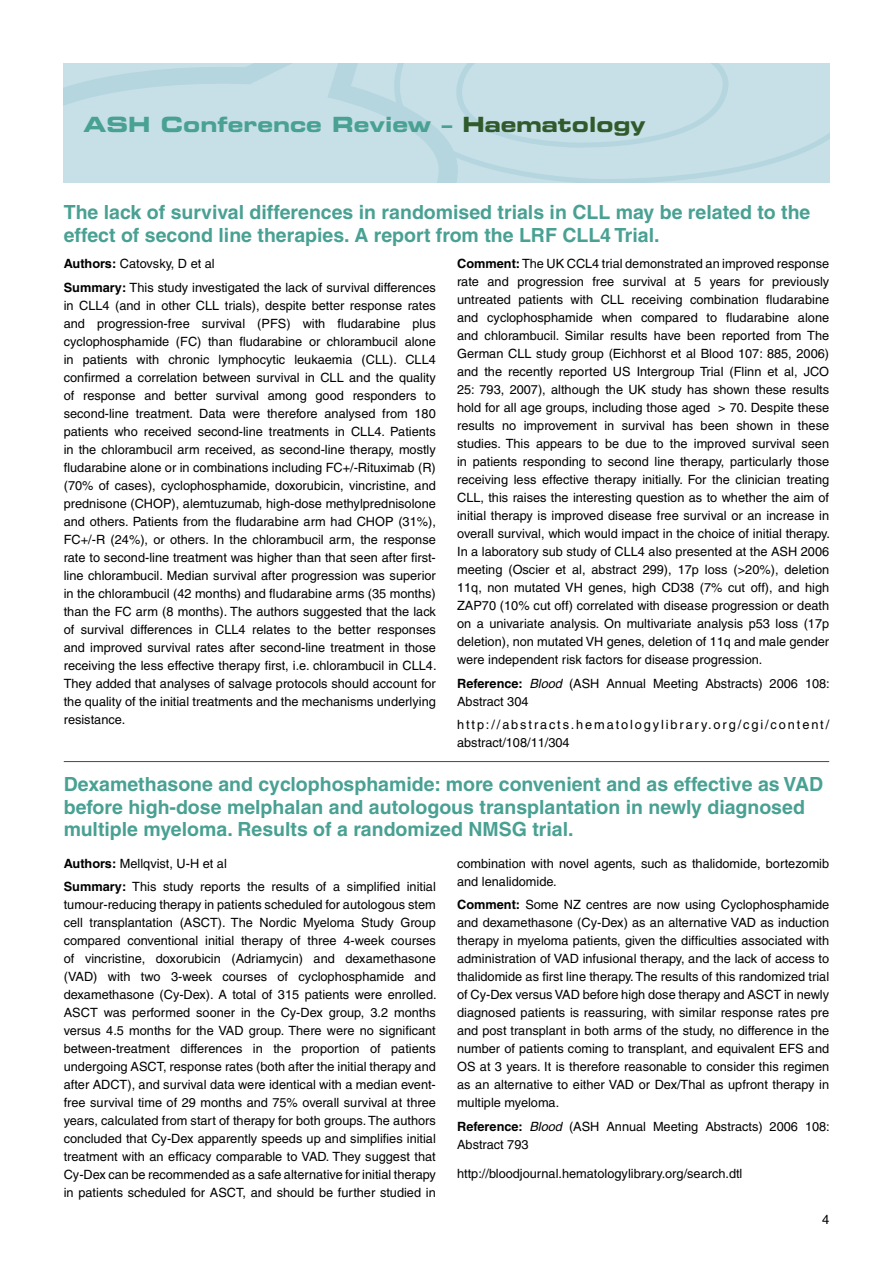
<style>
.page{position:relative;width:893px;height:1263px;background:#fff}
.page>*{position:absolute;margin:0;border:0;box-sizing:border-box;transform-origin:0 0}
.t1{font:21px "Eurostile Bold Extended Two";color:#49a193}
.subhead2{font:700 19.5px/22.5px "Helvetica";color:#49a193}
.text{font:13.05px "Helvetica";color:#000}
.text3{font:12.75px/18px "Helvetica";color:#000;text-align:justify}
.text3-2{font:12.75px/18px "Helvetica";letter-spacing:.15em;color:#000}
.s1{color:#305a2b}
.s2{font-weight:700}
.s3{font-style:italic}
</style>
<div class="page">
<svg style="left:475px;top:64px;width:354px;height:119px;background:#c5dfe6"></svg>
<svg style="left:64px;top:64px;width:411px;height:119px;background:#c4dee5"></svg>
<hr style="left:64px;top:761px;width:765px;height:1px;background:#305a2b">
<p class="t1" style="left:84px;top:110px;width:563px">ASH Conference Review – <span class="s1">Haematology</span></p>
<p class="subhead2" style="left:64px;top:201px;width:748px">The lack of survival differences in randomised trials in CLL may be related to the effect of second line therapies. A report from the LRF CLL4 Trial.</p>
<p class="text3" style="left:457px;top:255px;width:374px"><span class="s2">Comment:</span> The UK CCL4 trial demonstrated an improved response rate and progression free survival at 5 years for previously untreated patients with CLL receiving combination fludarabine and cyclophosphamide when compared to fludarabine alone and chlorambucil. Similar results have been reported from The German CLL study group (Eichhorst et al Blood 107: 885, 2006) and the recently reported US Intergroup Trial (Flinn et al, JCO 25: 793, 2007), although the UK study has shown these results hold for all age groups, including those aged &gt; 70. Despite these results no improvement in survival has been shown in these studies. This appears to be due to the improved survival seen in patients responding to second line therapy, particularly those receiving less effective therapy initially. For the clinician treating CLL, this raises the interesting question as to whether the aim of initial therapy is improved disease free survival or an increase in overall survival, which would impact in the choice of initial therapy.<br>In a laboratory sub study of CLL4 also presented at the ASH 2006 meeting (Oscier et al, abstract 299), 17p loss (&gt;20%), deletion 11q, non mutated VH genes, high CD38 (7% cut off), and high ZAP70 (10% cut off) correlated with disease progression or death on a univariate analysis. On multivariate analysis p53 loss (17p deletion), non mutated VH genes, deletion of 11q and male gender were independent risk factors for disease progression.</p>
<p class="text3" style="left:457px;top:674px;width:374px"><span class="s2">Reference:</span> <span class="s3">Blood</span> (ASH Annual Meeting Abstracts) 2006 108:<br>Abstract 304</p>
<p class="text3-2" style="left:457px;top:716px;width:374px">http://abstracts.hematologylibrary.org/cgi/content/ abstract/108/11/304</p>
<p class="text3" style="left:64px;top:255px;width:152px"><span class="s2">Authors:</span> Catovsky, D et al</p>
<p class="text3" style="left:64px;top:278px;width:374px"><span class="s2">Summary:</span> This study investigated the lack of survival differences in CLL4 (and in other CLL trials), despite better response rates and progression-free survival (PFS) with fludarabine plus cyclophosphamide (FC) than fludarabine or chlorambucil alone in patients with chronic lymphocytic leukaemia (CLL). CLL4 confirmed a correlation between survival in CLL and the quality of response and better survival among good responders to second-line treatment. Data were therefore analysed from 180 patients who received second-line treatments in CLL4. Patients in the chlorambucil arm received, as second-line therapy, mostly fludarabine alone or in combinations including FC+/-Rituximab (R) (70% of cases), cyclophosphamide, doxorubicin, vincristine, and prednisone (CHOP), alemtuzumab, high-dose methylprednisolone and others. Patients from the fludarabine arm had CHOP (31%), FC+/-R (24%), or others. In the chlorambucil arm, the response rate to second-line treatment was higher than that seen after first&shy;line chlorambucil. Median survival after progression was superior in the chlorambucil (42 months) and fludarabine arms (35 months) than the FC arm (8 months). The authors suggested that the lack of survival differences in CLL4 relates to the better responses and improved survival rates after second-line treatment in those receiving the less effective therapy first, i.e. chlorambucil in CLL4.<br>They added that analyses of salvage protocols should account for the quality of the initial treatments and the mechanisms underlying resistance.</p>
<p class="subhead2" style="left:64px;top:773px;width:761px">Dexamethasone and cyclophosphamide: more convenient and as effective as VAD before high-dose melphalan and autologous transplantation in newly diagnosed multiple myeloma. Results of a randomized NMSG trial.</p>
<p class="text3" style="left:457px;top:854px;width:374px">combination with novel agents, such as thalidomide, bortezomib and lenalidomide.</p>
<p class="text3" style="left:457px;top:896px;width:374px"><span class="s2">Comment:</span> Some NZ centres are now using Cyclophosphamide and dexamethasone (Cy-Dex) as an alternative VAD as induction therapy in myeloma patients, given the difficulties associated with administration of VAD infusional therapy, and the lack of access to thalidomide as first line therapy. The results of this randomized trial of Cy-Dex versus VAD before high dose therapy and ASCT in newly diagnosed patients is reassuring, with similar response rates pre and post transplant in both arms of the study, no difference in the number of patients coming to transplant, and equivalent EFS and OS at 3 years. It is therefore reasonable to consider this regimen as an alternative to either VAD or Dex/Thal as upfront therapy in multiple myeloma.</p>
<p class="text3" style="left:457px;top:1117px;width:374px"><span class="s2">Reference:</span> <span class="s3">Blood</span> (ASH Annual Meeting Abstracts) 2006 108:<br>Abstract 793</p>
<p class="text3" style="left:457px;top:1164px;width:287px">http://bloodjournal.hematologylibrary.org/search.dtl</p>
<p class="text3" style="left:64px;top:854px;width:165px"><span class="s2">Authors:</span> Mellqvist, U-H et al</p>
<p class="text3" style="left:64px;top:878px;width:374px"><span class="s2">Summary:</span> This study reports the results of a simplified initial tumour-reducing therapy in patients scheduled for autologous stem cell transplantation (ASCT). The Nordic Myeloma Study Group compared conventional initial therapy of three 4-week courses of vincristine, doxorubicin (Adriamycin) and dexamethasone (VAD) with two 3-week courses of cyclophosphamide and dexamethasone (Cy-Dex). A total of 315 patients were enrolled.<br>ASCT was performed sooner in the Cy-Dex group, 3.2 months versus 4.5 months for the VAD group. There were no significant between-treatment differences in the proportion of patients undergoing ASCT, response rates (both after the initial therapy and after ADCT), and survival data were identical with a median event&shy;free survival time of 29 months and 75% overall survival at three years, calculated from start of therapy for both groups. The authors concluded that Cy-Dex apparently speeds up and simplifies initial treatment with an efficacy comparable to VAD. They suggest that Cy-Dex can be recommended as a safe alternative for initial therapy in patients scheduled for ASCT, and should be further studied in</p>
<p class="text" style="left:822px;top:1212px;width:9px">4</p>
</div>
